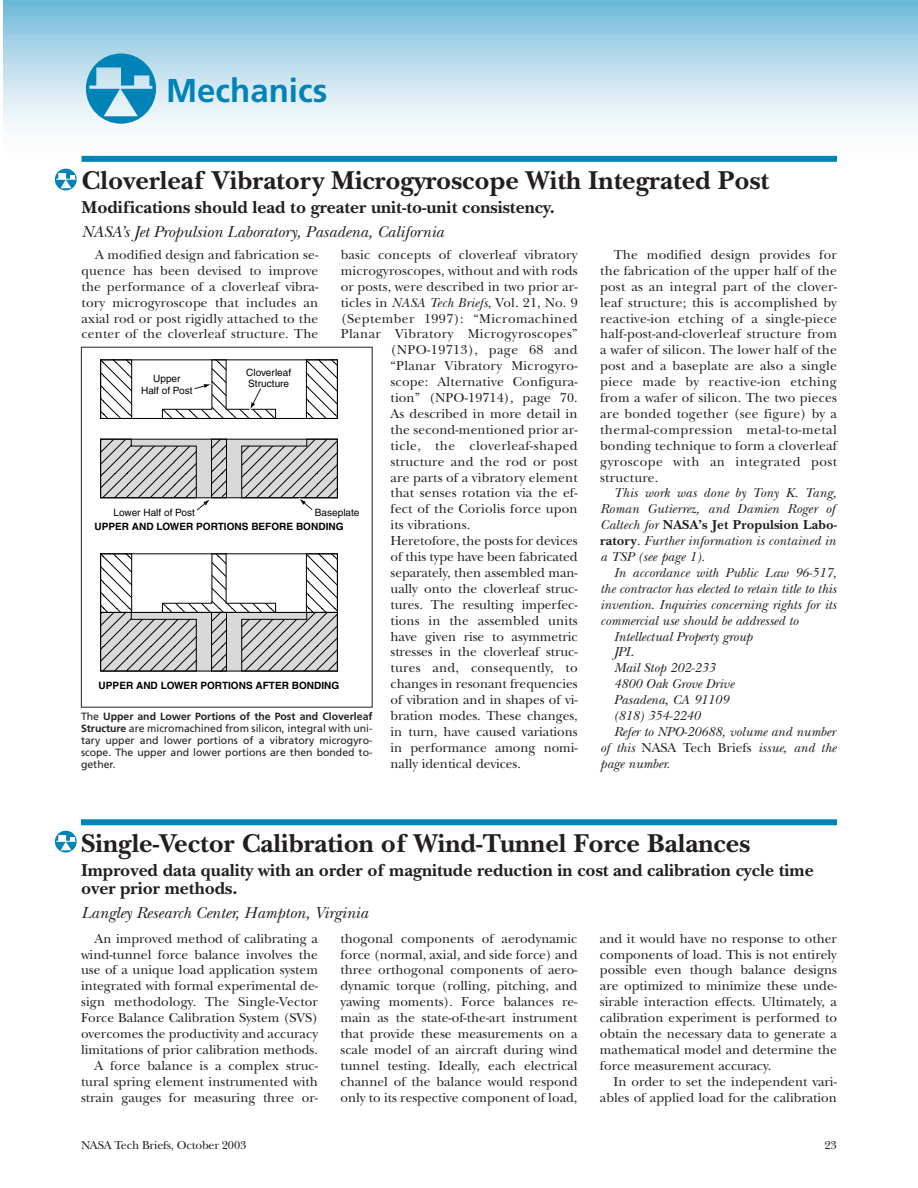
<style>
.page{position:relative;width:918px;height:1188px;background:#fff}
.page>*{position:absolute;margin:0;border:0;box-sizing:border-box;transform-origin:0 0}
.t1{font:700 33px "Frutiger";color:#0083b6}
.t2{font:700 27px "New Baskerville";color:#231f20}
.t3{font:700 18px/18px "New Baskerville";color:#231f20}
.t4{font:italic 16.5px "New Baskerville";color:#231f20}
.t5{font:13.5px/15.9px "New Baskerville";color:#231f20;text-align:justify}
.t6{font:italic 13.5px/15.9px "New Baskerville";color:#231f20}
.t7{font:13.5px "New Baskerville";letter-spacing:.03em;color:#231f20}
.t8{font:13.5px "New Baskerville";letter-spacing:.02em;color:#231f20}
.t9{font:12px "New Baskerville";letter-spacing:-.015em;color:#231f20}
.t10{font:10.5px/12px "Frutiger";color:#231f20;text-align:justify}
.t11{font:700 10.05px "Helvetica";color:#000}
.t12{font:10.05px/11.6px "Helvetica";color:#000;text-align:center}
.s1{font-style:italic}
.s2{font-weight:700}
.s3{font-weight:700;font-style:normal}
.s4{font-style:normal}
</style>
<div class="page">
<img style="left:4px;top:0;width:914px;height:126px">
<svg style="left:86px;top:53px;width:70px;height:71px;background:#66b4d3"></svg>
<div style="left:82px;top:156px;width:755px;height:6px;background:#0083b6"></div>
<svg style="left:102px;top:361px;width:28px;height:56px"></svg>
<div style="left:100px;top:359px;width:32px;height:60px;border:1px solid #000"></div>
<svg style="left:308px;top:361px;width:28px;height:56px"></svg>
<div style="left:306px;top:359px;width:32px;height:60px;border:1px solid #000"></div>
<div style="left:100px;top:439px;width:238px;height:59px;background:#d9d9d9"></div>
<div style="left:211px;top:439px;width:16px;height:59px;border:1px solid #000"></div>
<svg style="left:100px;top:438px;width:126px;height:73px"></svg>
<svg style="left:162px;top:359px;width:114px;height:60px"></svg>
<svg style="left:241px;top:438px;width:97px;height:72px"></svg>
<svg style="left:100px;top:553px;width:238px;height:119px"></svg>
<div style="left:211px;top:612px;width:16px;height:59px;border:1px solid #000"></div>
<svg style="left:54px;top:168px;width:23px;height:23px"></svg>
<div style="left:81px;top:819px;width:756px;height:6px;background:#0083b6"></div>
<svg style="left:54px;top:830px;width:23px;height:23px"></svg>
<h1 class="t1" style="left:166px;top:77px;width:163px">Mechanics</h1>
<h2 class="t2" style="left:82px;top:171px;width:689px">Cloverleaf Vibratory Microgyroscope With Integrated Post</h2>
<h3 class="t3" style="left:82px;top:200px;width:475px">Modifications should lead to greater unit-to-unit consistency.</h3>
<p class="t4" style="left:82px;top:226px;width:364px">NASA’s Jet Propulsion Laboratory, Pasadena, California</p>
<p class="t5" style="left:82px;top:248px;width:238px;text-indent:14px">A modified design and fabrication se&shy;quence has been devised to improve the performance of a cloverleaf vibra&shy;tory microgyroscope that includes an axial rod or post rigidly attached to the center of the cloverleaf structure. The</p>
<p class="t5" style="left:341px;top:248px;width:238px">basic concepts of cloverleaf vibratory</p>
<p class="t5" style="left:341px;top:264px;width:238px">microgyroscopes, without and with rods</p>
<p class="t5" style="left:341px;top:280px;width:238px">or posts, were described in two prior ar-</p>
<p class="t5" style="left:341px;top:296px;width:238px">ticles in <span class="s1">NASA Tech Briefs</span>, Vol. 21, No. 9</p>
<p class="t7" style="left:341px;top:313px;width:238px">(September 1997): “Micromachined</p>
<p class="t7" style="left:341px;top:329px;width:238px">Planar Vibratory Microgyroscopes”</p>
<p class="t7" style="left:391px;top:345px;width:189px">(NPO-19713), page 68 and</p>
<p class="t8" style="left:391px;top:361px;width:189px">“Planar Vibratory Microgyro-</p>
<p class="t5" style="left:391px;top:375px;width:189px">scope: Alternative Configura-</p>
<p class="t5" style="left:391px;top:391px;width:189px">tion” (NPO-19714), page 70.</p>
<p class="t5" style="left:391px;top:407px;width:189px">As described in more detail in</p>
<p class="t5" style="left:391px;top:423px;width:189px">the second-mentioned prior ar-</p>
<p class="t7" style="left:391px;top:440px;width:189px">ticle, the cloverleaf-shaped</p>
<p class="t5" style="left:391px;top:455px;width:189px">structure and the rod or post</p>
<p class="t5" style="left:391px;top:471px;width:189px">are parts of a vibratory element</p>
<p class="t5" style="left:391px;top:487px;width:189px">that senses rotation via the ef-</p>
<p class="t5" style="left:391px;top:503px;width:189px">fect of the Coriolis force upon</p>
<p class="t5" style="left:391px;top:519px;width:81px">its vibrations.</p>
<p class="t5" style="left:391px;top:534px;width:189px">Heretofore, the posts for devices</p>
<p class="t5" style="left:391px;top:550px;width:189px">of this type have been fabricated</p>
<p class="t5" style="left:391px;top:566px;width:189px">separately, then assembled man-</p>
<p class="t5" style="left:391px;top:582px;width:189px">ually onto the cloverleaf struc-</p>
<p class="t5" style="left:391px;top:598px;width:189px">tures. The resulting imperfec-</p>
<p class="t5" style="left:391px;top:614px;width:189px">tions in the assembled units</p>
<p class="t5" style="left:391px;top:630px;width:189px">have given rise to asymmetric</p>
<p class="t5" style="left:391px;top:646px;width:189px">stresses in the cloverleaf struc-</p>
<p class="t5" style="left:391px;top:662px;width:189px">tures and, consequently, to</p>
<p class="t5" style="left:391px;top:678px;width:189px">changes in resonant frequencies</p>
<p class="t5" style="left:391px;top:693px;width:189px">of vibration and in shapes of vi-</p>
<p class="t5" style="left:391px;top:709px;width:189px">bration modes. These changes,</p>
<p class="t5" style="left:391px;top:725px;width:189px">in turn, have caused variations</p>
<p class="t5" style="left:391px;top:741px;width:189px">in performance among nomi-</p>
<p class="t5" style="left:391px;top:757px;width:132px">nally identical devices.</p>
<p class="t12" style="left:141px;top:374px;width:53px">Upper<br>Half of Post</p>
<p class="t12" style="left:246px;top:367px;width:47px;text-align:left">Cloverleaf<br>Structure</p>
<p class="t12" style="left:114px;top:508px;width:83px">Lower Half of Post</p>
<p class="t12" style="left:315px;top:508px;width:46px">Baseplate</p>
<p class="t11" style="left:94px;top:522px;width:251px">UPPER AND LOWER PORTIONS BEFORE BONDING</p>
<p class="t11" style="left:99px;top:681px;width:242px">UPPER AND LOWER PORTIONS AFTER BONDING</p>
<p class="t10" style="left:81px;top:711px;width:293px">The <span class="s2">Upper and Lower Portions of the Post and Cloverleaf Structure</span> are micromachined from silicon, integral with uni&shy;tary upper and lower portions of a vibratory microgyro&shy;scope. The upper and lower portions are then bonded to&shy;gether.</p>
<p class="t5" style="left:600px;top:248px;width:238px;text-indent:14px">The modified design provides for the fabrication of the upper half of the post as an integral part of the clover&shy;leaf structure; this is accomplished by reactive-ion etching of a single-piece half-post-and-cloverleaf structure from a wafer of silicon. The lower half of the post and a baseplate are also a single piece made by reactive-ion etching from a wafer of silicon. The two pieces are bonded together (see figure) by a thermal-compression metal-to-metal bonding technique to form a cloverleaf gyroscope with an integrated post structure.</p>
<p class="t6" style="left:600px;top:487px;width:238px;text-indent:14px">This work was done by Tony K. Tang, Roman Gutierrez, and Damien Roger of Caltech for <span class="s3">NASA’s Jet Propulsion Labo&shy;ratory</span>. Further information is contained in a TSP (see page 1).</p>
<p class="t6" style="left:614px;top:566px;width:225px">In accordance with Public Law 96-517,</p>
<p class="t6" style="left:600px;top:582px;width:238px">the contractor has elected to retain title to this</p>
<p class="t6" style="left:600px;top:598px;width:238px">invention. Inquiries concerning rights for its</p>
<p class="t6" style="left:600px;top:614px;width:200px">commercial use should be addressed to</p>
<p class="t6" style="left:614px;top:630px;width:140px">Intellectual Property group</p>
<p class="t6" style="left:614px;top:646px;width:21px">JPL</p>
<p class="t6" style="left:614px;top:662px;width:103px">Mail Stop 202-233</p>
<p class="t6" style="left:614px;top:678px;width:122px">4800 Oak Grove Drive</p>
<p class="t6" style="left:614px;top:694px;width:116px">Pasadena, CA 91109</p>
<p class="t6" style="left:614px;top:709px;width:88px">(818) 354-2240</p>
<p class="t6" style="left:614px;top:725px;width:223px">Refer to NPO-20688, volume and number</p>
<p class="t6" style="left:600px;top:741px;width:237px">of this <span class="s4">NASA Tech Briefs</span> issue, and the</p>
<p class="t6" style="left:600px;top:757px;width:71px">page number.</p>
<h2 class="t2" style="left:81px;top:834px;width:671px">Single-Vector Calibration of Wind-Tunnel Force Balances</h2>
<h3 class="t3" style="left:81px;top:864px;width:734px">Improved data quality with an order of magnitude reduction in cost and calibration cycle time over prior methods.</h3>
<p class="t4" style="left:81px;top:907px;width:289px">Langley Research Center, Hampton, Virginia</p>
<p class="t5" style="left:81px;top:932px;width:239px;text-align:right">An improved method of calibrating a wind-tunnel force balance involves the use of a unique load application system integrated with formal experimental de&shy;sign methodology. The Single-Vector Force Balance Calibration System (SVS) overcomes the productivity and accuracy limitations of prior calibration methods.<br>A force balance is a complex struc&shy;tural spring element instrumented with strain gauges for measuring three or-</p>
<p class="t5" style="left:340px;top:932px;width:239px">thogonal components of aerodynamic force (normal, axial, and side force) and three orthogonal components of aero&shy;dynamic torque (rolling, pitching, and yawing moments). Force balances re&shy;main as the state-of-the-art instrument that provide these measurements on a scale model of an aircraft during wind tunnel testing. Ideally, each electrical channel of the balance would respond only to its respective component of load,</p>
<p class="t5" style="left:600px;top:932px;width:239px">and it would have no response to other components of load. This is not entirely possible even though balance designs are optimized to minimize these unde&shy;sirable interaction effects. Ultimately, a calibration experiment is performed to obtain the necessary data to generate a mathematical model and determine the force measurement accuracy.</p>
<p class="t5" style="left:600px;top:1075px;width:239px;text-align:right">In order to set the independent vari&shy;ables of applied load for the calibration</p>
<p class="t9" style="left:81px;top:1141px;width:167px">NASA Tech Briefs, October 2003</p>
<p class="t9" style="left:824px;top:1141px;width:14px">23</p>
</div>
